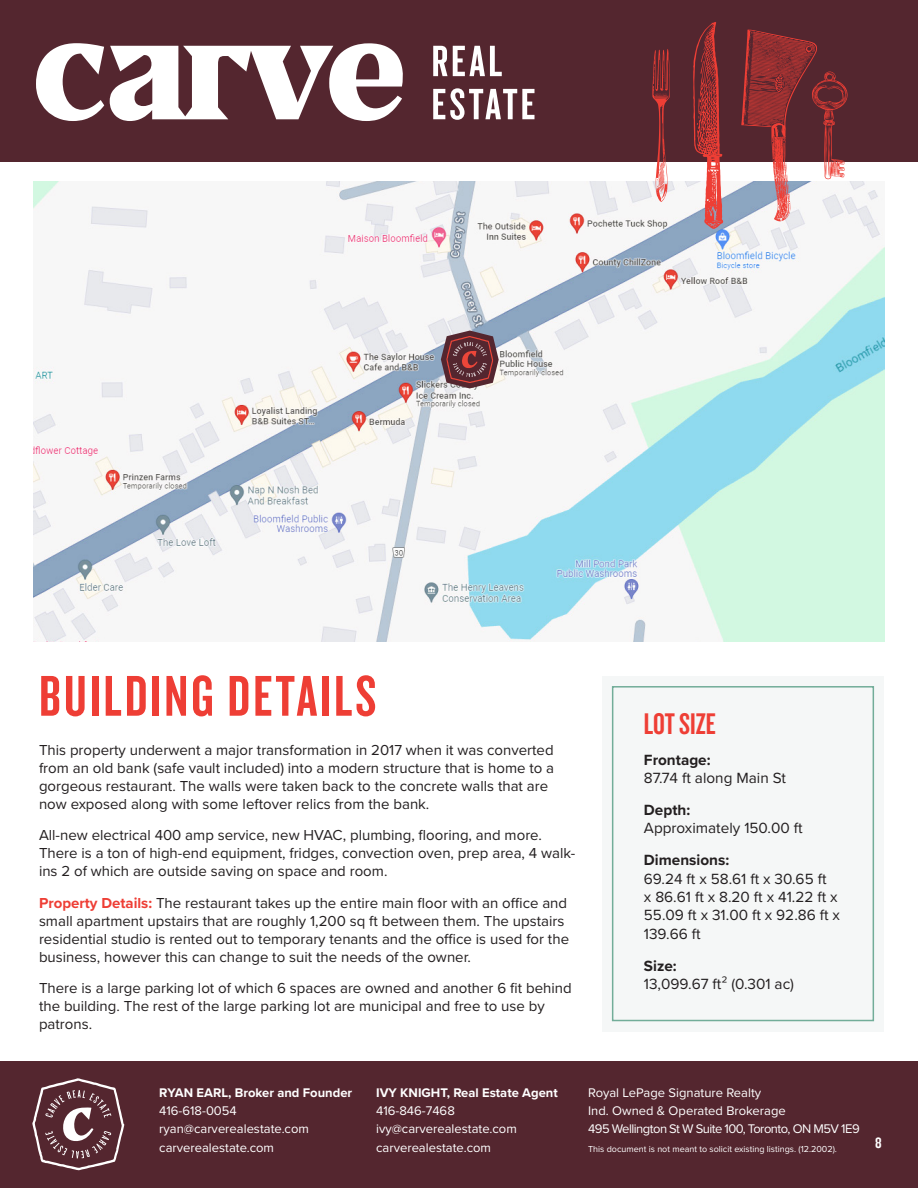
<style>
.page{position:relative;width:918px;height:1188px;background:#fff}
.page>*{position:absolute;margin:0;border:0;box-sizing:border-box;transform-origin:0 0}
.t1{font:59.7px "Knockout HTF48 Featherweight";letter-spacing:.05em;color:#ee3e35}
.t2{font:31.05px "Knockout HTF48 Featherweight";color:#ee3e35}
.t3{font:15.6px "Knockout HTF49 Liteweight";color:#fff}
.t4{font:15.3px/18.5px "Proxima Nova";color:#231f20}
.t5{font:15px/18px "Proxima Nova";color:#231f20}
.t6{font:13.05px/18.1px "Proxima Nova";color:#fff}
.t7{font:700 13.05px "Proxima Nova";color:#fff}
.t8{font:9px "Proxima Nova";color:#fff}
.s1{font-weight:700;color:#ee3e35}
.s2{font-weight:700}
</style>
<div class="page">
<div style="left:0;top:0;width:918px;height:162px;background:#54262f"></div>
<div style="left:602px;top:676px;width:282px;height:355px;background:#f5f7f7"></div>
<div style="left:612px;top:686px;width:262px;height:335px;border:2px solid #72ad99"></div>
<div style="left:0;top:1061px;width:918px;height:127px;background:#54262f"></div>
<svg style="left:32px;top:1078px;width:92px;height:92px"></svg>
<svg style="left:36px;top:43px;width:498px;height:78px"></svg>
<img style="left:33px;top:181px;width:852px;height:461px">
<svg style="left:441px;top:330px;width:58px;height:59px;background:#80535a"></svg>
<svg style="left:693px;top:22px;width:30px;height:207px"></svg>
<svg style="left:652px;top:49px;width:18px;height:153px"></svg>
<svg style="left:741px;top:30px;width:107px;height:191px"></svg>
<p class="t1" style="left:39px;top:666px;width:339px">BUILDING DETAILS</p>
<p class="t5" style="left:39px;top:740px;width:517px">This property underwent a major transformation in 2017 when it was converted from an old bank (safe vault included) into a modern structure that is home to a gorgeous restaurant. The walls were taken back to the concrete walls that are now exposed along with some leftover relics from the bank.</p>
<p class="t5" style="left:39px;top:826px;width:538px">All-new electrical 400 amp service, new HVAC, plumbing, flooring, and more.<br>There is a ton of high-end equipment, fridges, convection oven, prep area, 4 walk&shy;ins 2 of which are outside saving on space and room.</p>
<p class="t5" style="left:39px;top:893px;width:532px"><span class="s1">Property Details:</span> The restaurant takes up the entire main floor with an office and small apartment upstairs that are roughly 1,200 sq ft between them. The upstairs residential studio is rented out to temporary tenants and the office is used for the business, however this can change to suit the needs of the owner.</p>
<p class="t5" style="left:39px;top:979px;width:534px">There is a large parking lot of which 6 spaces are owned and another 6 fit behind the building. The rest of the large parking lot are municipal and free to use by patrons.</p>
<p class="t2" style="left:644px;top:708px;width:74px">LOT SIZE</p>
<p class="t4" style="left:644px;top:750px;width:144px"><span class="s2">Frontage:<br></span>87.74 ft along Main St</p>
<p class="t4" style="left:644px;top:800px;width:160px"><span class="s2">Depth:<br></span>Approximately 150.00 ft</p>
<p class="t4" style="left:644px;top:850px;width:198px"><span class="s2">Dimensions:<br></span>69.24 ft x 58.61 ft x 30.65 ft<br>x 86.61 ft x 8.20 ft x 41.22 ft x<br>55.09 ft x 31.00 ft x 92.86 ft x<br>139.66 ft</p>
<p class="t4" style="left:644px;top:956px;width:152px"><span class="s2">Size:<br></span>13,099.67 ft² (0.301 ac)</p>
<p class="t7" style="left:159px;top:1083px;width:194px">RYAN EARL, Broker and Founder</p>
<p class="t6" style="left:159px;top:1101px;width:151px">416-618-0054 ryan@carverealestate.com carverealestate.com</p>
<p class="t7" style="left:376px;top:1083px;width:183px">IVY KNIGHT, Real Estate Agent</p>
<p class="t6" style="left:376px;top:1101px;width:142px">416-846-7468 ivy@carverealestate.com carverealestate.com</p>
<p class="t6" style="left:588px;top:1083px;width:273px">Royal LePage Signature Realty<br>Ind. Owned &amp; Operated Brokerage<br>495 Wellington St W Suite 100, Toronto, ON M5V 1E9</p>
<p class="t8" style="left:588px;top:1142px;width:250px">This document is not meant to solicit existing listings. (12.2002).</p>
<p class="t3" style="left:875px;top:1135px;width:8px">8</p>
</div>
